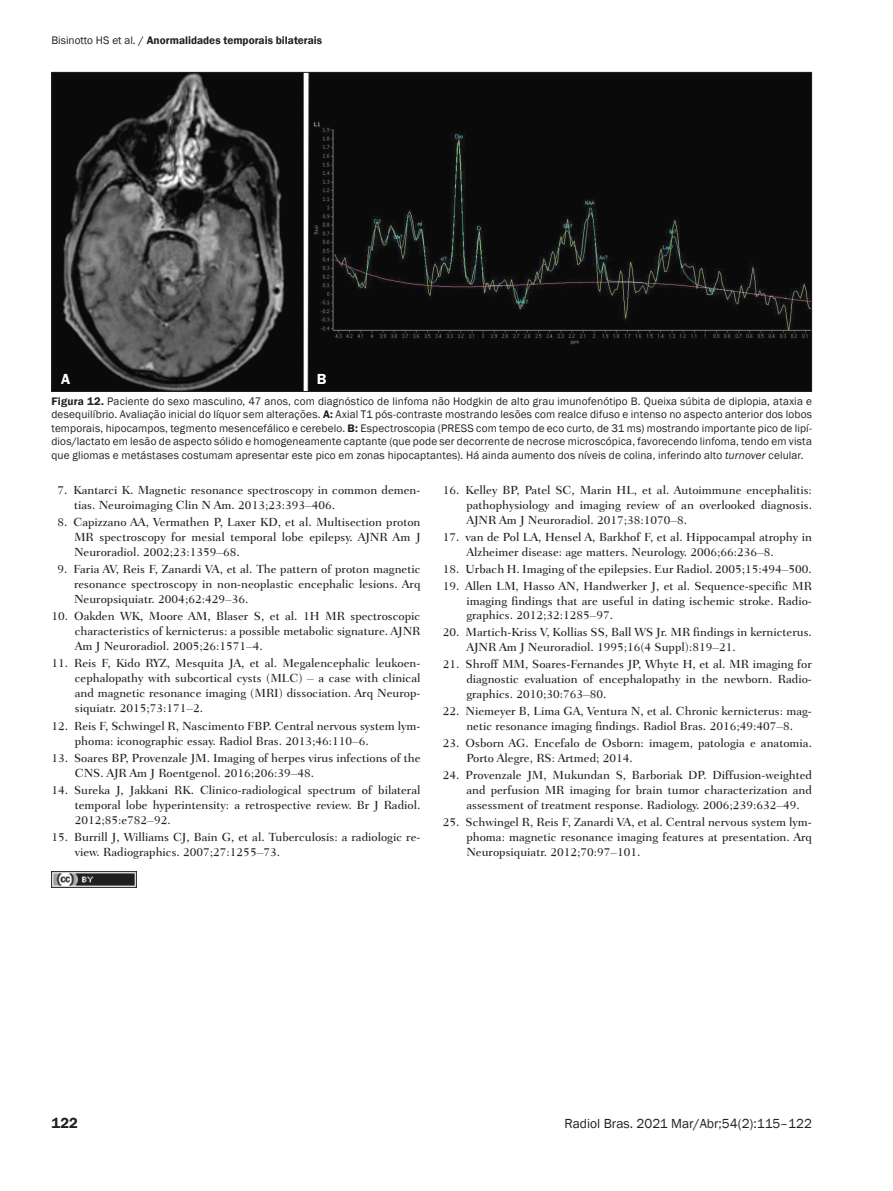
<style>
.page{position:relative;width:893px;height:1191px;background:#fff}
.page>*{position:absolute;margin:0;border:0;box-sizing:border-box;transform-origin:0 0}
.t1{font:600 15px "Franklin Gothic";color:#231f20}
.t2{font:600 15px "Franklin Gothic";color:#fff}
.t3{font:13.5px "Franklin Gothic";color:#231f20}
.t4{font:500 12px/15px "Fairfield LT";color:#231f20;text-align:justify}
.t5{font:11.25px/13.5px "Franklin Gothic";letter-spacing:.01em;color:#231f20;text-align:justify}
.t6{font:600 11.25px "Franklin Gothic";color:#231f20}
.s1{font-weight:400}
.s2{font-weight:500}
.s3{font-weight:600}
.s4{font-style:italic}
</style>
<div class="page">
<img style="left:51px;top:871px;width:85px;height:16px">
<img style="left:53px;top:74px;width:757px;height:316px">
<p class="t6" style="left:51px;top:33px;width:272px"><span class="s1">Bisinotto HS et al.</span> <span class="s2">/</span> Anormalidades temporais bilaterais</p>
<p class="t2" style="left:61px;top:369px;width:11px">A</p>
<p class="t2" style="left:317px;top:369px;width:11px">B</p>
<p class="t5" style="left:51px;top:394px;width:762px"><span class="s3">Figura 12.</span> Paciente do sexo masculino, 47 anos, com diagnóstico de linfoma não Hodgkin de alto grau imunofenótipo B. Queixa súbita de diplopia, ataxia e desequilíbrio. Avaliação inicial do líquor sem alterações. <span class="s3">A:</span> Axial T1 pós-contraste mostrando lesões com realce difuso e intenso no aspecto anterior dos lobos temporais, hipocampos, tegmento mesencefálico e cerebelo. <span class="s3">B:</span> Espectroscopia (PRESS com tempo de eco curto, de 31 ms) mostrando importante pico de lipí&shy;dios/lactato em lesão de aspecto sólido e homogeneamente captante (que pode ser decorrente de necrose microscópica, favorecendo linfoma, tendo em vista que gliomas e metástases costumam apresentar este pico em zonas hipocaptantes). Há ainda aumento dos níveis de colina, inferindo alto <span class="s4">turnover</span> celular.</p>
<p class="t4" style="left:74px;top:482px;width:348px;text-indent:-17px">7. Kantarci K. Magnetic resonance spectroscopy in common demen&shy;tias. Neuroimaging Clin N Am. 2013;23:393–406.</p>
<p class="t4" style="left:74px;top:514px;width:348px;text-indent:-17px">8. Capizzano AA, Vermathen P, Laxer KD, et al. Multisection proton MR spectroscopy for mesial temporal lobe epilepsy. AJNR Am J Neuroradiol. 2002;23:1359–68.</p>
<p class="t4" style="left:74px;top:562px;width:348px;text-indent:-17px">9. Faria AV, Reis F, Zanardi VA, et al. The pattern of proton magnetic resonance spectroscopy in non-neoplastic encephalic lesions. Arq Neuropsiquiatr. 2004;62:429–36.</p>
<p class="t4" style="left:75px;top:609px;width:347px;text-indent:-23px">10. Oakden WK, Moore AM, Blaser S, et al. 1H MR spectroscopic characteristics of kernicterus: a possible metabolic signature. AJNR Am J Neuroradiol. 2005;26:1571–4.</p>
<p class="t4" style="left:75px;top:656px;width:347px;text-indent:-23px">11. Reis F, Kido RYZ, Mesquita JA, et al. Megalencephalic leukoen&shy;cephalopathy with subcortical cysts (MLC) – a case with clinical and magnetic resonance imaging (MRI) dissociation. Arq Neurop&shy;siquiatr. 2015;73:171–2.</p>
<p class="t4" style="left:75px;top:718px;width:347px;text-indent:-23px">12. Reis F, Schwingel R, Nascimento FBP. Central nervous system lym&shy;phoma: iconographic essay. Radiol Bras. 2013;46:110–6.</p>
<p class="t4" style="left:75px;top:750px;width:347px;text-indent:-23px">13. Soares BP, Provenzale JM. Imaging of herpes virus infections of the<br>CNS. AJR Am J Roentgenol. 2016;206:39–48.</p>
<p class="t4" style="left:75px;top:782px;width:347px;text-indent:-23px">14. Sureka J, Jakkani RK. Clinico-radiological spectrum of bilateral temporal lobe hyperintensity: a retrospective review. Br J Radiol.<br>2012;85:e782–92.</p>
<p class="t4" style="left:75px;top:829px;width:347px;text-indent:-23px">15. Burrill J, Williams CJ, Bain G, et al. Tuberculosis: a radiologic re&shy;view. Radiographics. 2007;27:1255–73.</p>
<p class="t4" style="left:466px;top:482px;width:347px;text-indent:-23px">16. Kelley BP, Patel SC, Marin HL, et al. Autoimmune encephalitis: pathophysiology and imaging review of an overlooked diagnosis.<br>AJNR Am J Neuroradiol. 2017;38:1070–8.</p>
<p class="t4" style="left:466px;top:529px;width:347px;text-indent:-23px">17. van de Pol LA, Hensel A, Barkhof F, et al. Hippocampal atrophy in<br>Alzheimer disease: age matters. Neurology. 2006;66:236–8.</p>
<p class="t4" style="left:443px;top:561px;width:370px">18. Urbach H. Imaging of the epilepsies. Eur Radiol. 2005;15:494–500.</p>
<p class="t4" style="left:466px;top:578px;width:347px;text-indent:-23px">19. Allen LM, Hasso AN, Handwerker J, et al. Sequence-specific MR imaging findings that are useful in dating ischemic stroke. Radio&shy;graphics. 2012;32:1285–97.</p>
<p class="t4" style="left:466px;top:625px;width:347px;text-indent:-23px">20. Martich-Kriss V, Kollias SS, Ball WS Jr. MR findings in kernicterus.<br>AJNR Am J Neuroradiol. 1995;16(4 Suppl):819–21.</p>
<p class="t4" style="left:466px;top:657px;width:347px;text-indent:-23px">21. Shroff MM, Soares-Fernandes JP, Whyte H, et al. MR imaging for diagnostic evaluation of encephalopathy in the newborn. Radio&shy;graphics. 2010;30:763–80.</p>
<p class="t4" style="left:443px;top:704px;width:370px;text-align:center">22. Niemeyer B, Lima GA, Ventura N, et al. Chronic kernicterus: mag&shy;netic resonance imaging findings. Radiol Bras. 2016;49:407–8.</p>
<p class="t4" style="left:466px;top:736px;width:347px;text-indent:-23px">23. Osborn AG. Encefalo de Osborn: imagem, patologia e anatomia.<br>Porto Alegre, RS: Artmed; 2014.</p>
<p class="t4" style="left:466px;top:767px;width:347px;text-indent:-23px">24. Provenzale JM, Mukundan S, Barboriak DP. Diffusion-weighted and perfusion MR imaging for brain tumor characterization and assessment of treatment response. Radiology. 2006;239:632–49.</p>
<p class="t4" style="left:466px;top:814px;width:347px;text-indent:-23px">25. Schwingel R, Reis F, Zanardi VA, et al. Central nervous system lym&shy;phoma: magnetic resonance imaging features at presentation. Arq Neuropsiquiatr. 2012;70:97–101.</p>
<p class="t1" style="left:51px;top:1113px;width:28px">122</p>
<p class="t3" style="left:564px;top:1114px;width:249px">Radiol Bras. 2021 Mar/Abr;54(2):115–122</p>
</div>
